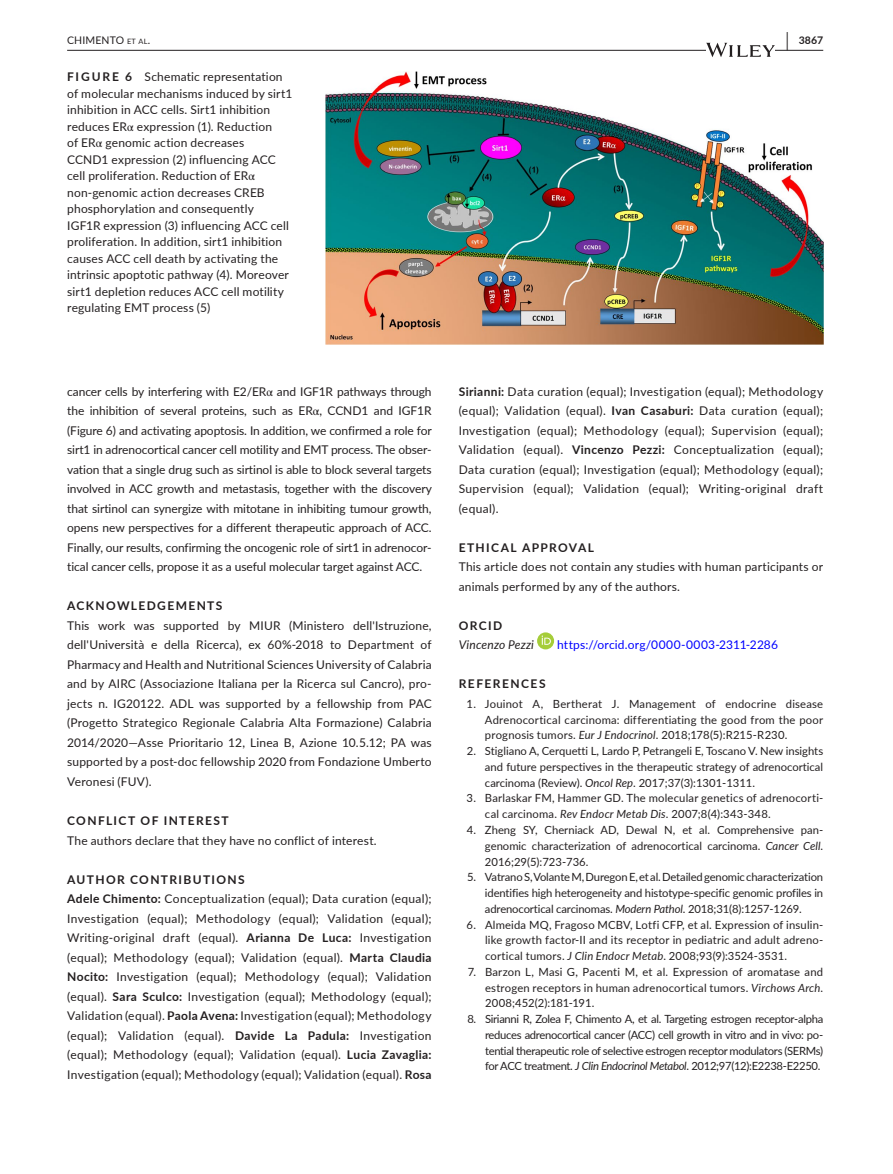
<style>
.page{position:relative;width:893px;height:1174px;background:#fff}
.page>*{position:absolute;margin:0;border:0;box-sizing:border-box;transform-origin:0 0}
.t1{font:700 19.5px "Lato";color:#231f20;scale:.48 1}
.t2{font:12px/19.5px "Lato";letter-spacing:.015em;color:#231f20;text-align:justify}
.t3{font:700 12px "Lato";letter-spacing:.115em;color:#231f20}
.t4{font:12px "Lato";letter-spacing:.015em;color:#00f}
.t5{font:italic 12px "Lato";letter-spacing:.015em;color:#231f20}
.t6{font:11.25px/15.8px "Lato";color:#231f20;text-align:justify}
.t7{font:11.25px/15.8px "Lato";letter-spacing:.02em;color:#231f20}
.t8{font:10.5px "Lato";letter-spacing:.015em;color:#231f20}
.t9{font:700 10.5px "Lato";color:#231f20}
.s1{font-size:7.35px}
.s2{font-weight:700}
.s3{font-family:"STIX"}
.s4{font-style:italic}
</style>
<div class="page">
<hr style="left:67px;top:50px;width:756px;height:1px;background:#231f20">
<svg style="left:706px;top:43px;width:69px;height:14px"></svg>
<svg style="left:537px;top:632px;width:17px;height:17px"></svg>
<svg style="left:542px;top:635px;width:9px;height:10px"></svg>
<img style="left:326px;top:72px;width:497px;height:273px">
<h1 class="t1" style="left:786px;top:25px;width:7px">|</h1>
<p class="t8" style="left:67px;top:33px;width:85px">CHIMENTO <span class="s1">et al</span>.</p>
<p class="t9" style="left:799px;top:33px;width:26px">3867</p>
<p class="t2" style="left:67px;top:68px;width:227px;line-height:16.5px;text-align:left"><span class="s2">FIGURE 6</span> Schematic representation of molecular mechanisms induced by sirt1 inhibition in ACC cells. Sirt1 inhibition reduces ER<span class="s3">α</span> expression (1). Reduction<br>of ER<span class="s3">α</span> genomic action decreases<br>CCND1 expression (2) influencing ACC cell proliferation. Reduction of ER<span class="s3">α </span>non-genomic action decreases CREB phosphorylation and consequently<br>IGF1R expression (3) influencing ACC cell proliferation. In addition, sirt1 inhibition causes ACC cell death by activating the intrinsic apoptotic pathway (4). Moreover sirt1 depletion reduces ACC cell motility regulating EMT process (5)</p>
<p class="t2" style="left:67px;top:381px;width:366px">cancer cells by interfering with E2/ER<span class="s3">α</span> and IGF1R pathways through the inhibition of several proteins, such as ER<span class="s3">α</span>, CCND1 and IGF1R (Figure 6) and activating apoptosis. In addition, we confirmed a role for sirt1 in adrenocortical cancer cell motility and EMT process. The obser&shy;vation that a single drug such as sirtinol is able to block several targets involved in ACC growth and metastasis, together with the discovery that sirtinol can synergize with mitotane in inhibiting tumour growth, opens new perspectives for a different therapeutic approach of ACC.<br>Finally, our results, confirming the oncogenic role of sirt1 in adrenocor&shy;tical cancer cells, propose it as a useful molecular target against ACC.</p>
<p class="t3" style="left:67px;top:597px;width:157px">ACKNOWLEDGEMENTS</p>
<p class="t2" style="left:67px;top:615px;width:366px">This work was supported by MIUR (Ministero dell'Istruzione, dell'Università e della Ricerca), ex 60%-2018 to Department of Pharmacy and Health and Nutritional Sciences University of Calabria and by AIRC (Associazione Italiana per la Ricerca sul Cancro), pro&shy;jects n. IG20122. ADL was supported by a fellowship from PAC (Progetto Strategico Regionale Calabria Alta Formazione) Calabria 2014/2020—Asse Prioritario 12, Linea B, Azione 10.5.12; PA was supported by a post-doc fellowship 2020 from Fondazione Umberto Veronesi (FUV).</p>
<p class="t3" style="left:67px;top:811px;width:163px">CONFLICT OF INTEREST</p>
<p class="t2" style="left:67px;top:830px;width:311px">The authors declare that they have no conflict of interest.</p>
<p class="t2" style="left:67px;top:869px;width:366px;text-align:left"><span class="s2">AUTHOR CONTRIBUTIONS<br>Adele Chimento:</span> Conceptualization (equal); Data curation (equal); Investigation (equal); Methodology (equal); Validation (equal); Writing-original draft (equal). <span class="s2">Arianna De Luca:</span> Investigation (equal); Methodology (equal); Validation (equal). <span class="s2">Marta Claudia Nocito:</span> Investigation (equal); Methodology (equal); Validation (equal). <span class="s2">Sara Sculco:</span> Investigation (equal); Methodology (equal); Validation (equal). <span class="s2">Paola Avena:</span> Investigation (equal); Methodology (equal); Validation (equal). <span class="s2">Davide La Padula:</span> Investigation (equal); Methodology (equal); Validation (equal). <span class="s2">Lucia Zavaglia:<br></span>Investigation (equal); Methodology (equal); Validation (equal). <span class="s2">Rosa</span></p>
<p class="t2" style="left:459px;top:381px;width:366px"><span class="s2">Sirianni:</span> Data curation (equal); Investigation (equal); Methodology (equal); Validation (equal). <span class="s2">Ivan Casaburi:</span> Data curation (equal); Investigation (equal); Methodology (equal); Supervision (equal); Validation (equal). <span class="s2">Vincenzo Pezzi:</span> Conceptualization (equal); Data curation (equal); Investigation (equal); Methodology (equal); Supervision (equal); Validation (equal); Writing-original draft (equal).</p>
<p class="t3" style="left:459px;top:538px;width:137px">ETHICAL APPROVAL</p>
<p class="t2" style="left:459px;top:557px;width:366px">This article does not contain any studies with human participants or animals performed by any of the authors.</p>
<p class="t3" style="left:459px;top:616px;width:45px">ORCID</p>
<p class="t5" style="left:459px;top:636px;width:77px">Vincenzo Pezzi</p>
<p class="t4" style="left:557px;top:636px;width:222px">https://orcid.org/0000-0003-2311-2286</p>
<p class="t3" style="left:459px;top:675px;width:88px">REFERENCES</p>
<p class="t6" style="left:485px;top:695px;width:340px;text-indent:-18px">1. Jouinot A, Bertherat J. Management of endocrine disease Adrenocortical carcinoma: differentiating the good from the poor prognosis tumors. <span class="s4">Eur J Endocrinol</span>. 2018;178(5):R215-R230.</p>
<p class="t6" style="left:485px;top:742px;width:340px;text-indent:-18px">2. Stigliano A, Cerquetti L, Lardo P, Petrangeli E, Toscano V. New insights and future perspectives in the therapeutic strategy of adrenocortical carcinoma (Review). <span class="s4">Oncol Rep</span>. 2017;37(3):1301-1311.</p>
<p class="t7" style="left:485px;top:790px;width:340px;text-indent:-18px">3. Barlaskar FM, Hammer GD. The molecular genetics of adrenocorti&shy;cal carcinoma. <span class="s4">Rev Endocr Metab Dis</span>. 2007;8(4):343-348.</p>
<p class="t6" style="left:485px;top:821px;width:340px;text-indent:-18px">4. Zheng SY, Cherniack AD, Dewal N, et al. Comprehensive pan&shy;genomic characterization of adrenocortical carcinoma. <span class="s4">Cancer Cell</span>.<br>2016;29(5):723-736.</p>
<p class="t6" style="left:485px;top:868px;width:340px;text-indent:-18px">5. Vatrano S, Volante M, Duregon E, et al. Detailed genomic characterization identifies high heterogeneity and histotype-specific genomic profiles in adrenocortical carcinomas. <span class="s4">Modern Pathol</span>. 2018;31(8):1257-1269.</p>
<p class="t6" style="left:485px;top:916px;width:340px;text-indent:-18px">6. Almeida MQ, Fragoso MCBV, Lotfi CFP, et al. Expression of insulin&shy;like growth factor-II and its receptor in pediatric and adult adreno&shy;cortical tumors. <span class="s4">J Clin Endocr Metab</span>. 2008;93(9):3524-3531.</p>
<p class="t6" style="left:485px;top:963px;width:340px;text-indent:-17px">7. Barzon L, Masi G, Pacenti M, et al. Expression of aromatase and estrogen receptors in human adrenocortical tumors. <span class="s4">Virchows Arch</span>.<br>2008;452(2):181-191.</p>
<p class="t6" style="left:485px;top:1010px;width:340px;text-indent:-18px">8. Sirianni R, Zolea F, Chimento A, et al. Targeting estrogen receptor-alpha reduces adrenocortical cancer (ACC) cell growth in vitro and in vivo: po&shy;tential therapeutic role of selective estrogen receptor modulators (SERMs) for ACC treatment. <span class="s4">J Clin Endocrinol Metabol</span>. 2012;97(12):E2238-E2250.</p>
</div>
